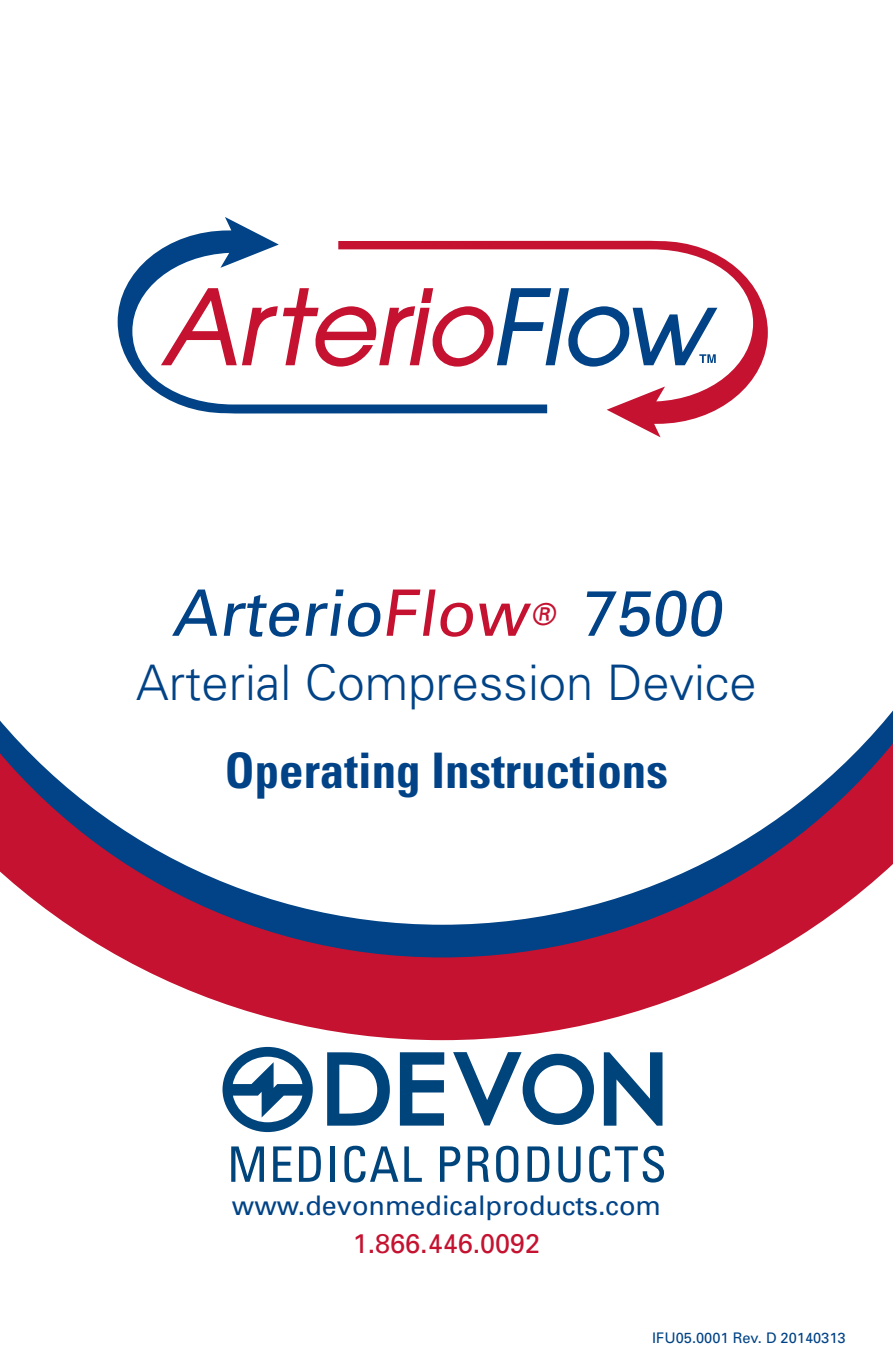
<style>
.page{position:relative;width:893px;height:1372px;background:#fff}
.page>*{position:absolute;margin:0;border:0;box-sizing:border-box;transform-origin:0 0}
.t1{font:64.12px "Univers";color:#014386}
.t2{font:300 49.05px "Univers";color:#014386}
.t3{font:700 condensed 49.05px "Univers";color:#014386}
.t4{font:27px "Univers";color:#014386}
.t5{font:27px "Univers";color:#c41230}
.t6{font:14.62px "Univers";color:#014386}
.s1{color:#c41230}
</style>
<div class="page">
<svg style="left:0;top:710px;width:893px;height:330px"></svg>
<svg style="left:118px;top:217px;width:429px;height:196px"></svg>
<svg style="left:338px;top:241px;width:430px;height:196px"></svg>
<svg style="left:161px;top:288px;width:556px;height:78px"></svg>
<svg style="left:231px;top:1146px;width:33px;height:35px"></svg>
<svg style="left:273px;top:1146px;width:19px;height:35px"></svg>
<svg style="left:299px;top:1146px;width:22px;height:35px"></svg>
<hr style="left:331px;top:1146px;width:4px;height:35px;background:#00447c">
<svg style="left:344px;top:1145px;width:54px;height:37px"></svg>
<svg style="left:404px;top:1146px;width:18px;height:35px"></svg>
<svg style="left:440px;top:1146px;width:20px;height:35px"></svg>
<svg style="left:468px;top:1146px;width:21px;height:35px"></svg>
<svg style="left:496px;top:1145px;width:22px;height:37px"></svg>
<svg style="left:527px;top:1146px;width:22px;height:35px"></svg>
<svg style="left:558px;top:1146px;width:23px;height:36px"></svg>
<svg style="left:589px;top:1145px;width:75px;height:37px"></svg>
<svg style="left:222px;top:1046px;width:91px;height:85px"></svg>
<svg style="left:604px;top:1052px;width:58px;height:73px"></svg>
<svg style="left:327px;top:1052px;width:63px;height:73px"></svg>
<svg style="left:400px;top:1052px;width:44px;height:73px"></svg>
<svg style="left:453px;top:1052px;width:141px;height:73px"></svg>
<h1 class="t1" style="left:172px;top:573px;width:562px">Arterio<span class="s1">Flow</span> <sup>®</sup> 7500</h1>
<h2 class="t2" style="left:136px;top:653px;width:622px">Arterial Compression Device</h2>
<h2 class="t3" style="left:225px;top:740px;width:445px">Operating Instructions</h2>
<p class="t4" style="left:232px;top:1188px;width:431px">www.devonmedicalproducts.com</p>
<p class="t5" style="left:353px;top:1226px;width:189px">1.866.446.0092</p>
<p class="t6" style="left:652px;top:1328px;width:195px">IFU05.0001 Rev. D 20140313</p>
</div>
